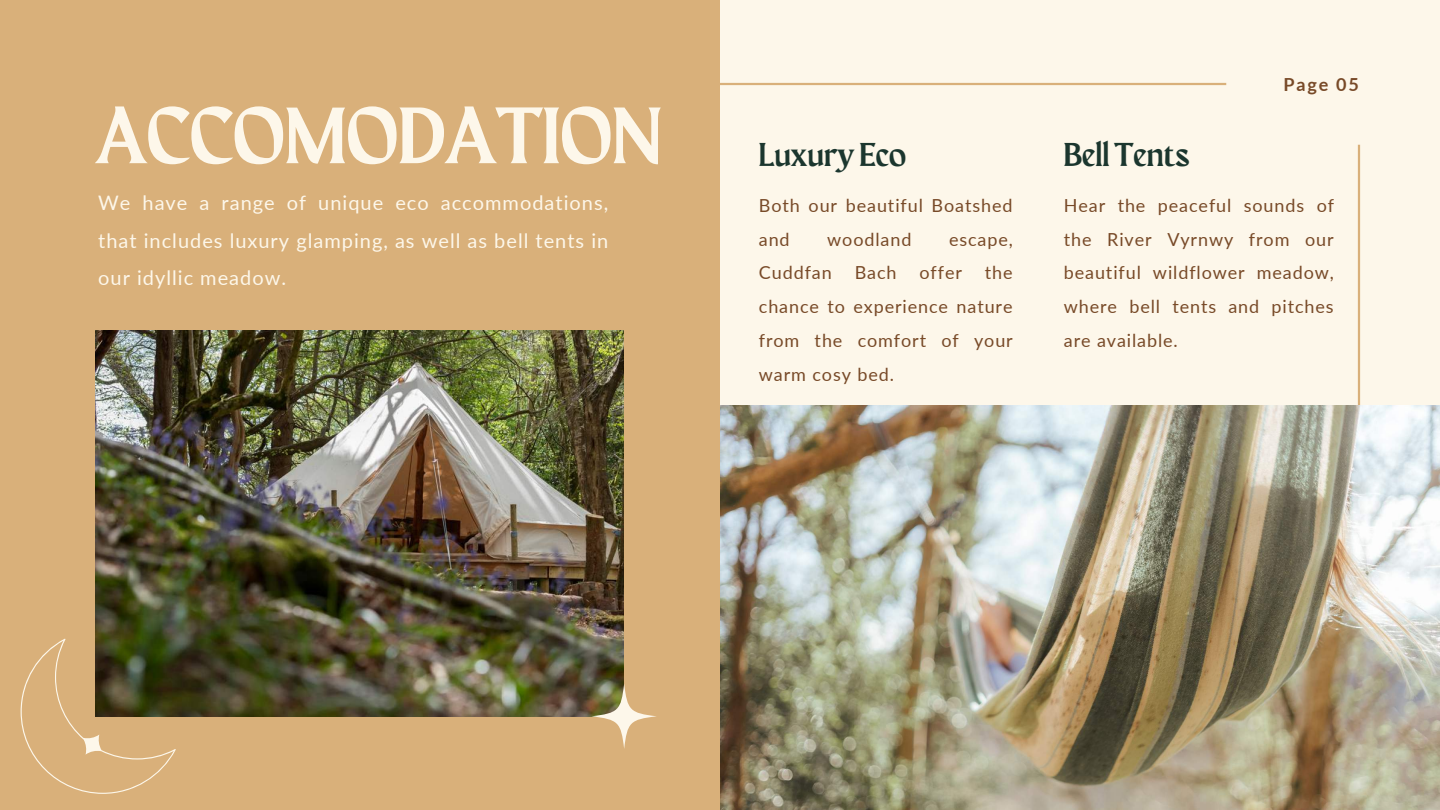
<style>
.page{position:relative;width:1440px;height:810px;background:#fdf7ea}
.page>*{position:absolute;margin:0;border:0;box-sizing:border-box;transform-origin:0 0}
.t1{font:80px "Maragsa Display";color:#fdf7ea}
.t2{font:33px "Maragsa Display";color:#1b362e}
.t3{font:20px/37.5px "Lato";letter-spacing:.05em;color:#fdf7ea;text-align:justify}
.t4{font:18px/33.8px "Lato";letter-spacing:.05em;color:#784a28;text-align:justify}
.t5{font:700 18px "Lato";letter-spacing:.1em;color:#784a28}
</style>
<div class="page">
<img style="left:720px;top:405px;width:720px;height:405px">
<div style="left:0;top:0;width:720px;height:810px;background:#d9b07a"></div>
<img style="left:96px;top:331px;width:528px;height:385px">
<hr style="left:720px;top:83px;width:506px;height:2px;background:#d9b07a">
<hr style="left:1358px;top:145px;width:2px;height:260px;background:#d9b07a">
<svg style="left:592px;top:684px;width:64px;height:65px"></svg>
<svg style="left:21px;top:639px;width:155px;height:155px"></svg>
<p class="t5" style="left:1284px;top:73px;width:77px">Page 05</p>
<h1 class="t1" style="left:96px;top:101px;width:568px">ACCOMODATION</h1>
<p class="t3" style="left:98px;top:184px;width:512px">We have a range of unique eco accommodations, that includes luxury glamping, as well as bell tents in our idyllic meadow.</p>
<p class="t4" style="left:759px;top:188px;width:255px">Both our beautiful Boatshed and</p>
<h2 class="t2" style="left:759px;top:140px;width:149px">Luxury Eco</h2>
<h2 class="t2" style="left:1064px;top:140px;width:127px">Bell Tents</h2>
<p class="t4" style="left:1064px;top:188px;width:272px">Hear the peaceful sounds of the River Vyrnwy from our beautiful wildflower meadow, where bell tents and pitches are available.</p>
<p class="t4" style="left:827px;top:222px;width:86px">woodland</p>
<p class="t4" style="left:949px;top:222px;width:65px">escape,</p>
<p class="t4" style="left:759px;top:256px;width:74px">Cuddfan</p>
<p class="t4" style="left:855px;top:256px;width:43px">Bach</p>
<p class="t4" style="left:920px;top:256px;width:44px">offer</p>
<p class="t4" style="left:759px;top:256px;width:255px;text-indent:226px">the chance to experience nature from the comfort of your warm cosy bed.</p>
</div>
